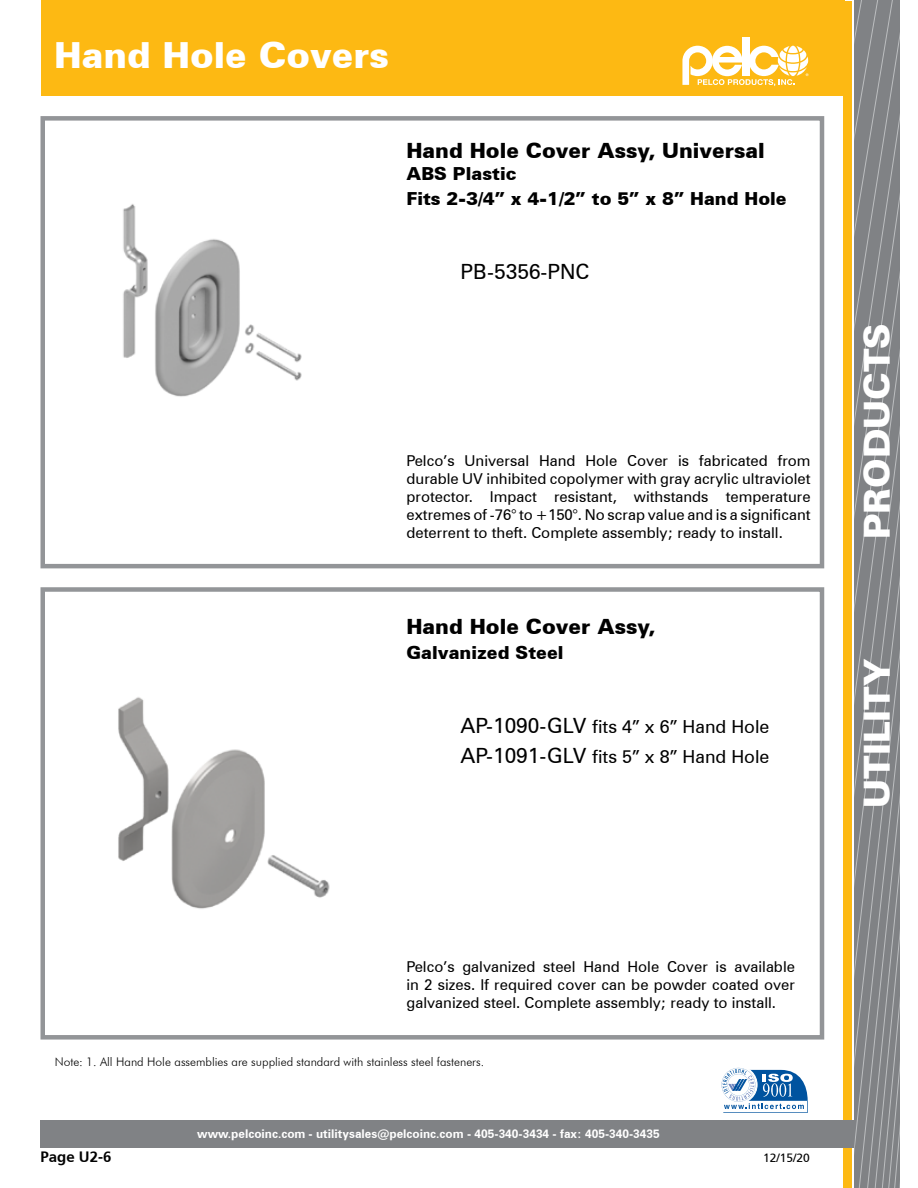
<style>
.page{position:relative;width:918px;height:1188px;background:#fff}
.page>*{position:absolute;margin:0;border:0;box-sizing:border-box;transform-origin:0 0}
.t1{font:900 36px "Zurich BT";color:#fff}
.t2{font:900 21px "Zurich BT";color:#000}
.t3{font:21px "Zurich BT";color:#000}
.t4{font:900 18px "Zurich BT";color:#000}
.t5{font:18px "Zurich BT";color:#000}
.t6{font:15px/18px "Zurich BT";color:#000;text-align:justify}
.t7{font:700 15px "Frutiger SAIN Bdv 1";color:#000}
.t8{font:300 12px "Futura BT";color:#000}
.t9{font:700 12px "Zurich BT";color:#fff}
.t10{font:12px "Frutiger SAIN Rmv 1 Roman";color:#000}
.s1{font-size:21px}
</style>
<div class="page">
<div style="left:40px;top:116px;width:784px;height:452px;border:4px solid #939598"></div>
<div style="left:40px;top:587px;width:784px;height:453px;border:4px solid #939598"></div>
<img style="left:118px;top:697px;width:212px;height:212px">
<img style="left:123px;top:204px;width:179px;height:193px">
<div style="left:843px;top:1px;width:9px;height:1187px;background:#fdb913"></div>
<div style="left:41px;top:0;width:804px;height:96px;background:#fdb913"></div>
<svg style="left:854px;top:0;width:46px;height:1188px;background:#85878a"></svg>
<div style="left:40px;top:1120px;width:814px;height:28px;background:#808285"></div>
<div style="left:742px;top:37px;width:7px;height:39px;background:#fff"></div>
<svg style="left:682px;top:46px;width:126px;height:40px"></svg>
<div style="left:719px;top:1066px;width:39px;height:38px;border:1px solid #fff;border-radius:50%"></div>
<svg style="left:722px;top:1068px;width:86px;height:45px"></svg>
<p class="t1" style="left:54px;top:33px;width:337px">Hand Hole Covers</p>
<p class="t2" style="left:406px;top:138px;width:360px">Hand Hole Cover Assy, Universal</p>
<p class="t4" style="left:406px;top:163px;width:112px">ABS Plastic</p>
<p class="t4" style="left:406px;top:188px;width:382px">Fits 2-3/4” x 4-1/2” to 5” x 8” Hand Hole</p>
<p class="t3" style="left:460px;top:259px;width:131px">PB-5356-PNC</p>
<p class="t6" style="left:406px;top:452px;width:406px">Pelco’s Universal Hand Hole Cover is fabricated from durable UV inhibited copolymer with gray acrylic ultraviolet protector. Impact resistant, withstands temperature extremes of -76° to +150°. No scrap value and is a significant deterrent to theft. Complete assembly; ready to install.</p>
<p class="t2" style="left:406px;top:613px;width:250px">Hand Hole Cover Assy,</p>
<p class="t4" style="left:406px;top:641px;width:159px">Galvanized Steel</p>
<p class="t5" style="left:460px;top:716px;width:311px"><span class="s1">AP-1090-GLV</span> fits 4” x 6” Hand Hole</p>
<p class="t5" style="left:460px;top:746px;width:311px"><span class="s1">AP-1091-GLV</span> fits 5” x 8” Hand Hole</p>
<h1 class="t1" style="left:855px;top:539px;width:218px;rotate:-90deg">PRODUCTS</h1>
<h1 class="t1" style="left:855px;top:808px;width:151px;rotate:-90deg">UTILITY</h1>
<p class="t6" style="left:406px;top:958px;width:390px">Pelco’s galvanized steel Hand Hole Cover is available in 2 sizes. If required cover can be powder coated over galvanized steel. Complete assembly; ready to install.</p>
<p class="t8" style="left:55px;top:1054px;width:431px">Note: 1. All Hand Hole assemblies are supplied standard with stainless steel fasteners.</p>
<p class="t7" style="left:40px;top:1148px;width:72px">Page U2-6</p>
<p class="t9" style="left:197px;top:1126px;width:464px">www.pelcoinc.com - utilitysales@pelcoinc.com - 405-340-3434 - fax: 405-340-3435</p>
<p class="t10" style="left:763px;top:1151px;width:48px">12/15/20</p>
</div>
